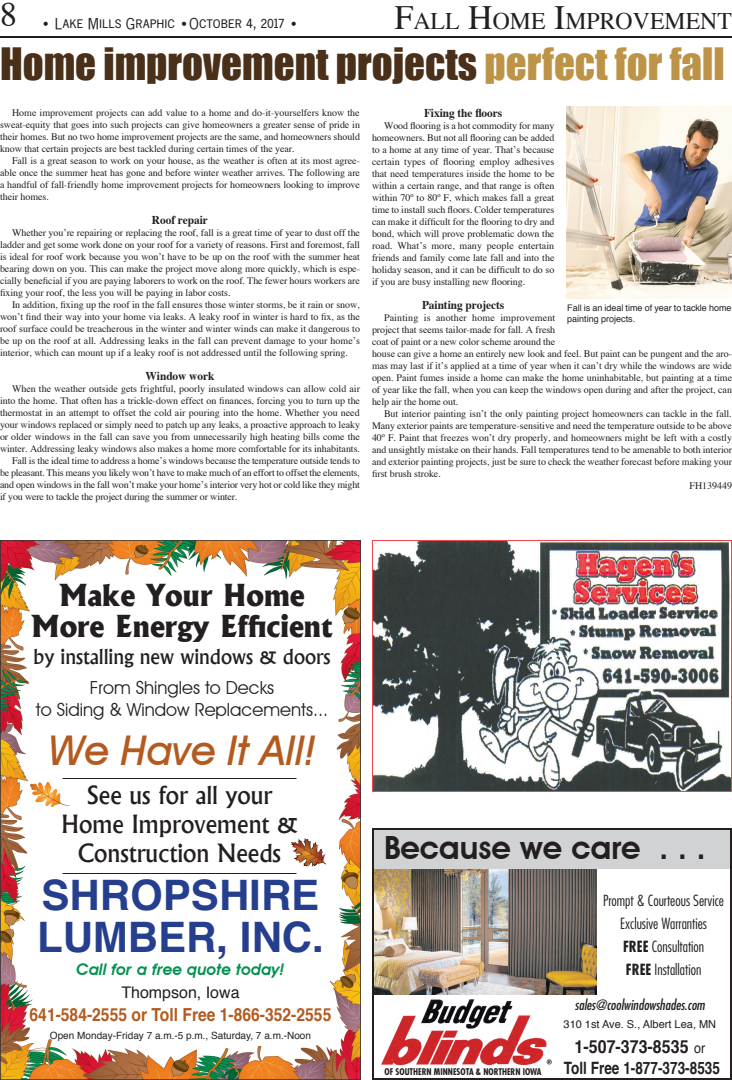
<style>
.page{position:relative;width:732px;height:1080px;background:#fff}
.page>*{position:absolute;margin:0;border:0;box-sizing:border-box;transform-origin:0 0}
.t1{font:700 42px/42px "Helvetica";color:#253f8e}
.t2{font:41px "Impact";color:#4a2f19}
.t3{font:italic 500 41px "Avant Garde IT Cby BT";color:#b45a1e}
.Cutline{font:34px "Times";color:#231f20}
.t4{font:600 32px "Avant Garde IT Cby BT";color:#231f20}
.t5{font:800 29px/31px "Albertus";color:#231f20;text-align:center}
.t6{font:500 24px/28.8px "Albertus";color:#231f20;text-align:center}
.Cutline-2{font:23.8px "Times";color:#231f20}
.t7{font:500 20px "Albertus";color:#231f20}
.t8{font:18px/21.6px "Avant Garde IT Cby BT";color:#231f20;text-align:center}
.t9{font:700 18px "Helvetica";color:#b45a1e;scale:.87 1}
.t10{font:700 18px "Helvetica";color:#231f20;scale:.89 1}
.t11{font:700 17px "Helvetica";color:#231f20;scale:.8 1}
.t12{font:italic 600 16px "Avant Garde IT Cby BT";color:#079152}
.t13{font:16px "Helvetica";color:#231f20}
.t14{font:300 condensed 15px "Futura";color:#231f20}
.t15{font:15px "News Got DCD";color:#231f20}
.t16{font:italic condensed 14px "Futura";color:#231f20}
.Subhead{font:700 12px "Times";letter-spacing:-.005em;color:#231f20;scale:.95 1}
.t17{font:11px "Helvetica";color:#231f20}
.Body_Copy{font:10px/12px "Times";letter-spacing:-.005em;color:#231f20;text-align:justify}
.t18{font:10px "Helvetica";color:#231f20}
.t19{font:9px/11px "Helvetica";color:#231f20}
.t20{font:700 condensed 9px "Futura";color:#231f20}
.s1{font-size:34px}
.s2{color:#bd9348}
.s3{font-weight:700}
.s4{font-weight:400;font-size:14px}
</style>
<div class="page">
<img style="left:0;top:540px;width:360px;height:540px">
<hr style="left:62px;top:778px;width:234px;height:1px;background:#231f20">
<hr style="left:62px;top:873px;width:234px;height:1px;background:#231f20">
<img style="left:30px;top:782px;width:40px;height:25px">
<img style="left:292px;top:838px;width:34px;height:28px">
<hr style="left:0;top:36px;width:732px;height:2px;background:#231f20">
<img style="left:375px;top:868px;width:221px;height:127px">
<div style="left:372px;top:828px;width:360px;height:40px;background:#d1d2d4"></div>
<div style="left:372px;top:828px;width:360px;height:252px;border:2px solid #231f20"></div>
<img style="left:381px;top:999px;width:171px;height:67px">
<img style="left:374px;top:542px;width:356px;height:248px">
<div style="left:372px;top:540px;width:360px;height:252px;border:1px solid #ed464d"></div>
<img style="left:566px;top:107px;width:166px;height:191px">
<p class="Cutline" style="left:0;top:-7px;width:18px">8</p>
<p class="t15" style="left:41px;top:15px;width:260px">• Lake Mills Graphic •October 4, 2017 •</p>
<p class="Cutline-2" style="left:394px;top:5px;width:339px"><span class="s1">F</span>ALL <span class="s1">H</span>OME <span class="s1">I</span>MPROVEMENT</p>
<p class="t2" style="left:0;top:39px;width:726px">Home improvement projects <span class="s2">perfect for fall</span></p>
<p class="Body_Copy" style="left:0;top:107px;width:362px;text-indent:12px">Home improvement projects can add value to a home and do-it-yourselfers know the sweat-equity that goes into such projects can give homeowners a greater sense of pride in their homes. But no two home improvement projects are the same, and homeowners should know that certain projects are best tackled during certain times of the year.</p>
<p class="Body_Copy" style="left:0;top:155px;width:362px;text-indent:12px">Fall is a great season to work on your house, as the weather is often at its most agree&shy;able once the summer heat has gone and before winter weather arrives. The following are a handful of fall-friendly home improvement projects for homeowners looking to improve their homes.</p>
<p class="Subhead" style="left:152px;top:211px;width:61px">Roof repair</p>
<p class="Body_Copy" style="left:0;top:227px;width:362px;text-indent:12px">Whether you’re repairing or replacing the roof, fall is a great time of year to dust off the ladder and get some work done on your roof for a variety of reasons. First and foremost, fall is ideal for roof work because you won’t have to be up on the roof with the summer heat bearing down on you. This can make the project move along more quickly, which is espe&shy;cially beneficial if you are paying laborers to work on the roof. The fewer hours workers are fixing your roof, the less you will be paying in labor costs.</p>
<p class="Body_Copy" style="left:0;top:299px;width:362px;text-indent:12px">In addition, fixing up the roof in the fall ensures those winter storms, be it rain or snow, won’t find their way into your home via leaks. A leaky roof in winter is hard to fix, as the roof surface could be treacherous in the winter and winter winds can make it dangerous to be up on the roof at all. Addressing leaks in the fall can prevent damage to your home’s interior, which can mount up if a leaky roof is not addressed until the following spring.</p>
<p class="Subhead" style="left:146px;top:367px;width:74px">Window work</p>
<p class="Body_Copy" style="left:0;top:383px;width:362px;text-indent:12px">When the weather outside gets frightful, poorly insulated windows can allow cold air into the home. That often has a trickle-down effect on finances, forcing you to turn up the thermostat in an attempt to offset the cold air pouring into the home. Whether you need your windows replaced or simply need to patch up any leaks, a proactive approach to leaky or older windows in the fall can save you from unnecessarily high heating bills come the winter. Addressing leaky windows also makes a home more comfortable for its inhabitants.</p>
<p class="Body_Copy" style="left:0;top:455px;width:362px;text-indent:12px">Fall is the ideal time to address a home’s windows because the temperature outside tends to be pleasant. This means you likely won’t have to make much of an effort to offset the elements, and open windows in the fall won’t make your home’s interior very hot or cold like they might if you were to tackle the project during the summer or winter.</p>
<p class="Subhead" style="left:424px;top:105px;width:84px">Fixing the floors</p>
<p class="Body_Copy" style="left:372px;top:120px;width:184px;text-indent:12px">Wood flooring is a hot commodity for many homeowners. But not all flooring can be added to a home at any time of year. That’s because certain types of flooring employ adhesives that need temperatures inside the home to be within a certain range, and that range is often within 70º to 80º F, which makes fall a great time to install such floors. Colder temperatures can make it difficult for the flooring to dry and bond, which will prove problematic down the road. What’s more, many people entertain friends and family come late fall and into the holiday season, and it can be difficult to do so if you are busy installing new flooring.</p>
<p class="Subhead" style="left:422px;top:297px;width:88px">Painting projects</p>
<p class="Body_Copy" style="left:372px;top:312px;width:362px;text-align:left;text-indent:12px">Painting is another home improvement<br>project that seems tailor-made for fall. A fresh<br>coat of paint or a new color scheme around the<br>house can give a home an entirely new look and feel. But paint can be pungent and the aro&shy;mas may last if it’s applied at a time of year when it can’t dry while the windows are wide open. Paint fumes inside a home can make the home uninhabitable, but painting at a time of year like the fall, when you can keep the windows open during and after the project, can help air the home out.</p>
<p class="Body_Copy" style="left:372px;top:408px;width:362px;text-indent:12px">But interior painting isn’t the only painting project homeowners can tackle in the fall.<br>Many exterior paints are temperature-sensitive and need the temperature outside to be above 40º F. Paint that freezes won’t dry properly, and homeowners might be left with a costly and unsightly mistake on their hands. Fall temperatures tend to be amenable to both interior and exterior painting projects, just be sure to check the weather forecast before making your first brush stroke.</p>
<p class="Body_Copy" style="left:690px;top:480px;width:44px">FH139449</p>
<p class="t19" style="left:567px;top:302px;width:166px">Fall is an ideal time of year to tackle home painting projects.</p>
<p class="t5" style="left:31px;top:580px;width:303px">Make Your Home<br>More Energy Efficient</p>
<p class="t7" style="left:34px;top:644px;width:298px">by installing new windows &amp; doors</p>
<p class="t8" style="left:36px;top:677px;width:294px">From Shingles to Decks<br>to Siding &amp; Window Replacements...</p>
<p class="t3" style="left:48px;top:726px;width:269px">We Have It All!</p>
<p class="t6" style="left:61px;top:781px;width:238px">See us for all your<br>Home Improvement &amp;<br>Construction Needs</p>
<p class="t1" style="left:37px;top:877px;width:288px">SHROPSHIRE<br>LUMBER, INC.</p>
<p class="t12" style="left:77px;top:960px;width:209px">Call for a free quote today!</p>
<p class="t13" style="left:121px;top:982px;width:120px">Thompson, Iowa</p>
<p class="t9" style="left:30px;top:1003px;width:348px">641-584-2555 or Toll Free 1-866-352-2555</p>
<p class="t18" style="left:50px;top:1029px;width:263px">Open Monday-Friday 7 a.m.-5 p.m., Saturday, 7 a.m.-Noon</p>
<p class="t4" style="left:384px;top:828px;width:323px">Because we care . . .</p>
<p class="t20" style="left:384px;top:1066px;width:159px">OF SOUTHERN MINNESOTA &amp; NORTHERN IOWA</p>
<p class="t14" style="left:603px;top:892px;width:122px">Prompt &amp; Courteous Service</p>
<p class="t14" style="left:620px;top:915px;width:88px">Exclusive Warranties</p>
<p class="t14" style="left:623px;top:938px;width:83px"><span class="s3">FREE</span> Consultation</p>
<p class="t14" style="left:626px;top:961px;width:77px"><span class="s3">FREE</span> Installation</p>
<p class="t16" style="left:575px;top:996px;width:132px">sales@coolwindowshades.com</p>
<p class="t17" style="left:564px;top:1017px;width:154px">310 1st Ave. S., Albert Lea, MN</p>
<p class="t10" style="left:575px;top:1034px;width:148px">1-507-373-8535 <span class="s4">or</span></p>
<p class="t11" style="left:564px;top:1056px;width:197px">Toll Free 1-877-373-8535</p>
</div>
